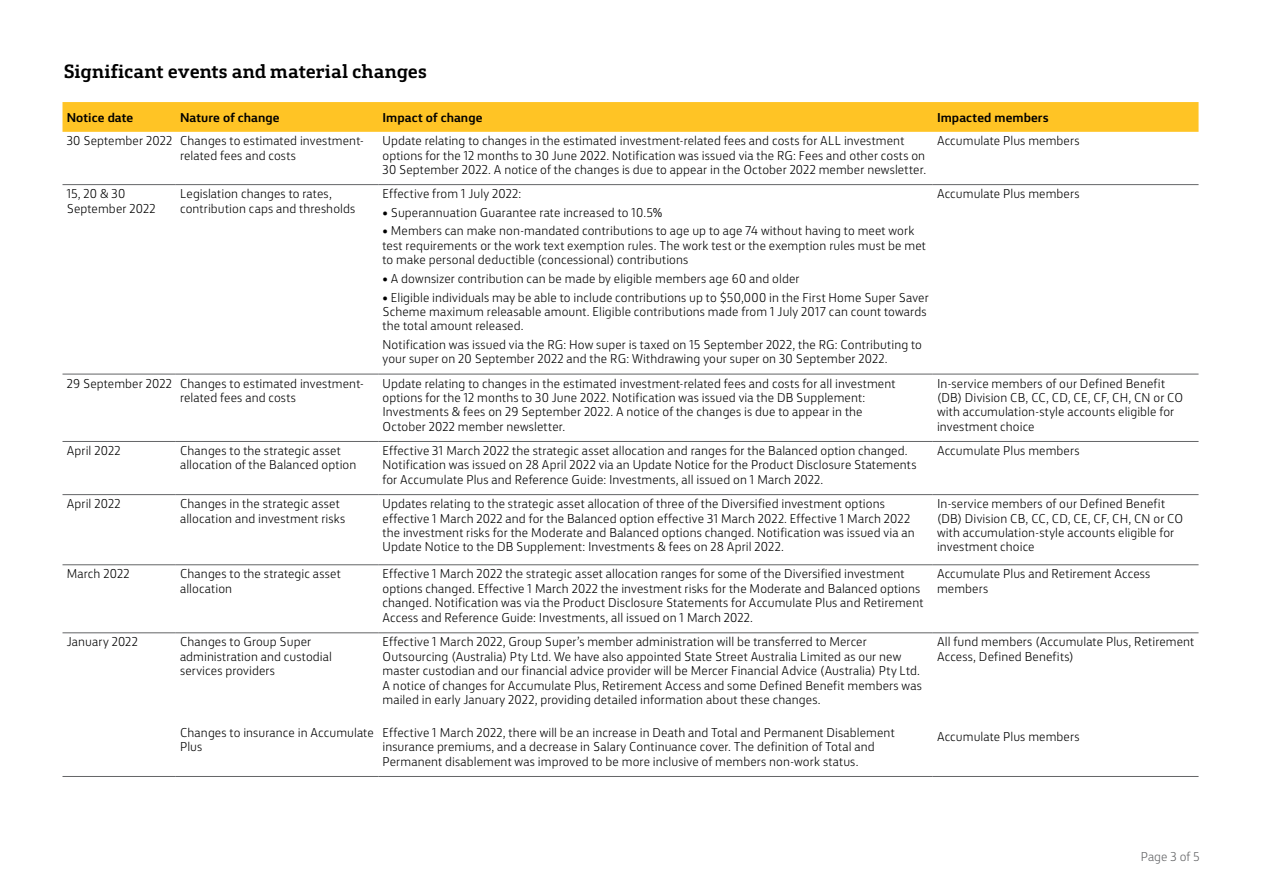
<style>
.page{position:relative;width:1263px;height:893px;background:#fff}
.page>*{position:absolute;margin:0;border:0;box-sizing:border-box;transform-origin:0 0}
.t1{font:700 18px "CBA Slab";letter-spacing:-.005em;color:#000}
.t2{font:300 12px/14.4px "CBA Sans";letter-spacing:.01em;color:#000}
.t3{font:700 12px "CBA Sans";letter-spacing:.005em;color:#000}
.t4{font:300 12px "CBA Sans";letter-spacing:.005em;color:#636466}
</style>
<div class="page">
<div style="left:63px;top:102px;width:1135px;height:30px;background:#ffc425"></div>
<hr style="left:63px;top:184px;width:113px;height:1px;background:#636466">
<hr style="left:176px;top:184px;width:202px;height:1px;background:#636466">
<hr style="left:378px;top:184px;width:555px;height:1px;background:#636466">
<hr style="left:933px;top:184px;width:265px;height:1px;background:#636466">
<hr style="left:63px;top:374px;width:113px;height:1px;background:#636466">
<hr style="left:176px;top:374px;width:202px;height:1px;background:#636466">
<hr style="left:378px;top:374px;width:555px;height:1px;background:#636466">
<hr style="left:933px;top:374px;width:265px;height:1px;background:#636466">
<hr style="left:63px;top:441px;width:113px;height:1px;background:#636466">
<hr style="left:176px;top:441px;width:202px;height:1px;background:#636466">
<hr style="left:378px;top:441px;width:555px;height:1px;background:#636466">
<hr style="left:933px;top:441px;width:265px;height:1px;background:#636466">
<hr style="left:63px;top:494px;width:113px;height:1px;background:#636466">
<hr style="left:176px;top:494px;width:202px;height:1px;background:#636466">
<hr style="left:378px;top:494px;width:555px;height:1px;background:#636466">
<hr style="left:933px;top:494px;width:265px;height:1px;background:#636466">
<hr style="left:63px;top:564px;width:113px;height:1px;background:#636466">
<hr style="left:176px;top:564px;width:202px;height:1px;background:#636466">
<hr style="left:378px;top:564px;width:555px;height:1px;background:#636466">
<hr style="left:933px;top:564px;width:265px;height:1px;background:#636466">
<hr style="left:63px;top:633px;width:113px;height:1px;background:#636466">
<hr style="left:176px;top:633px;width:202px;height:1px;background:#636466">
<hr style="left:378px;top:633px;width:555px;height:1px;background:#636466">
<hr style="left:933px;top:633px;width:265px;height:1px;background:#636466">
<hr style="left:63px;top:776px;width:113px;height:1px;background:#636466">
<hr style="left:176px;top:776px;width:202px;height:1px;background:#636466">
<hr style="left:378px;top:776px;width:555px;height:1px;background:#636466">
<hr style="left:933px;top:776px;width:265px;height:1px;background:#636466">
<h1 class="t1" style="left:64px;top:55px;width:365px">Significant events and material changes</h1>
<p class="t3" style="left:67px;top:106px;width:68px">Notice date</p>
<p class="t3" style="left:180px;top:106px;width:101px">Nature of change</p>
<p class="t3" style="left:382px;top:106px;width:101px">Impact of change</p>
<p class="t3" style="left:937px;top:106px;width:113px">Impacted members</p>
<p class="t2" style="left:180px;top:133px;width:185px;text-indent:-113px">30 September 2022 Changes to estimated investment&shy;related fees and costs</p>
<p class="t2" style="left:382px;top:133px;width:545px">Update relating to changes in the estimated investment-related fees and costs for ALL investment options for the 12 months to 30 June 2022. Notification was issued via the RG: Fees and other costs on<br>30 September 2022. A notice of the changes is due to appear in the October 2022 member newsletter.</p>
<p class="t2" style="left:937px;top:133px;width:144px">Accumulate Plus members</p>
<p class="t2" style="left:67px;top:186px;width:90px">15, 20 &amp; 30<br>September 2022</p>
<p class="t2" style="left:180px;top:186px;width:177px">Legislation changes to rates, contribution caps and thresholds</p>
<p class="t2" style="left:382px;top:186px;width:140px">Effective from 1 July 2022:</p>
<p class="t2" style="left:937px;top:186px;width:144px">Accumulate Plus members</p>
<p class="t2" style="left:382px;top:204px;width:281px">• Superannuation Guarantee rate increased to 10.5%</p>
<p class="t2" style="left:382px;top:223px;width:545px">• Members can make non-mandated contributions to age up to age 74 without having to meet work test requirements or the work text exemption rules. The work test or the exemption rules must be met to make personal deductible (concessional) contributions</p>
<p class="t2" style="left:382px;top:270px;width:419px">• A downsizer contribution can be made by eligible members age 60 and older</p>
<p class="t2" style="left:382px;top:289px;width:548px">• Eligible individuals may be able to include contributions up to $50,000 in the First Home Super Saver<br>Scheme maximum releasable amount. Eligible contributions made from 1 July 2017 can count towards the total amount released.</p>
<p class="t2" style="left:382px;top:336px;width:541px">Notification was issued via the RG: How super is taxed on 15 September 2022, the RG: Contributing to your super on 20 September 2022 and the RG: Withdrawing your super on 30 September 2022.</p>
<p class="t2" style="left:180px;top:375px;width:185px;text-indent:-113px">29 September 2022 Changes to estimated investment&shy;related fees and costs</p>
<p class="t2" style="left:382px;top:375px;width:514px">Update relating to changes in the estimated investment-related fees and costs for all investment options for the 12 months to 30 June 2022. Notification was issued via the DB Supplement:<br>Investments &amp; fees on 29 September 2022. A notice of the changes is due to appear in the October 2022 member newsletter.</p>
<p class="t2" style="left:937px;top:375px;width:248px">In-service members of our Defined Benefit (DB) Division CB, CC, CD, CE, CF, CH, CN or CO with accumulation-style accounts eligible for investment choice</p>
<p class="t2" style="left:67px;top:442px;width:55px">April 2022</p>
<p class="t2" style="left:180px;top:442px;width:178px">Changes to the strategic asset allocation of the Balanced option</p>
<p class="t2" style="left:382px;top:442px;width:535px">Effective 31 March 2022 the strategic asset allocation and ranges for the Balanced option changed.<br>Notification was issued on 28 April 2022 via an Update Notice for the Product Disclosure Statements for Accumulate Plus and Reference Guide: Investments, all issued on 1 March 2022.</p>
<p class="t2" style="left:937px;top:442px;width:144px">Accumulate Plus members</p>
<p class="t2" style="left:67px;top:495px;width:55px">April 2022</p>
<p class="t2" style="left:180px;top:495px;width:167px">Changes in the strategic asset allocation and investment risks</p>
<p class="t2" style="left:382px;top:495px;width:534px">Updates relating to the strategic asset allocation of three of the Diversified investment options effective 1 March 2022 and for the Balanced option effective 31 March 2022. Effective 1 March 2022 the investment risks for the Moderate and Balanced options changed. Notification was issued via an Update Notice to the DB Supplement: Investments &amp; fees on 28 April 2022.</p>
<p class="t2" style="left:937px;top:495px;width:248px">In-service members of our Defined Benefit (DB) Division CB, CC, CD, CE, CF, CH, CN or CO with accumulation-style accounts eligible for investment choice</p>
<p class="t2" style="left:67px;top:566px;width:64px">March 2022</p>
<p class="t2" style="left:180px;top:566px;width:162px">Changes to the strategic asset allocation</p>
<p class="t2" style="left:382px;top:566px;width:542px">Effective 1 March 2022 the strategic asset allocation ranges for some of the Diversified investment options changed. Effective 1 March 2022 the investment risks for the Moderate and Balanced options changed. Notification was via the Product Disclosure Statements for Accumulate Plus and Retirement Access and Reference Guide: Investments, all issued on 1 March 2022.</p>
<p class="t2" style="left:937px;top:566px;width:215px">Accumulate Plus and Retirement Access members</p>
<p class="t2" style="left:67px;top:634px;width:73px">January 2022</p>
<p class="t2" style="left:180px;top:634px;width:153px">Changes to Group Super administration and custodial services providers</p>
<p class="t2" style="left:382px;top:634px;width:541px">Effective 1 March 2022, Group Super’s member administration will be transferred to Mercer Outsourcing (Australia) Pty Ltd. We have also appointed State Street Australia Limited as our new master custodian and our financial advice provider will be Mercer Financial Advice (Australia) Pty Ltd.<br>A notice of changes for Accumulate Plus, Retirement Access and some Defined Benefit members was mailed in early January 2022, providing detailed information about these changes.</p>
<p class="t2" style="left:382px;top:724px;width:514px">Effective 1 March 2022, there will be an increase in Death and Total and Permanent Disablement insurance premiums, and a decrease in Salary Continuance cover. The definition of Total and<br>Permanent disablement was improved to be more inclusive of members non-work status.</p>
<p class="t2" style="left:937px;top:634px;width:259px">All fund members (Accumulate Plus, Retirement<br>Access, Defined Benefits)</p>
<p class="t2" style="left:180px;top:724px;width:195px">Changes to insurance in Accumulate<br>Plus</p>
<p class="t2" style="left:937px;top:729px;width:144px">Accumulate Plus members</p>
<p class="t4" style="left:1141px;top:846px;width:61px">Page 3 of 5</p>
</div>
